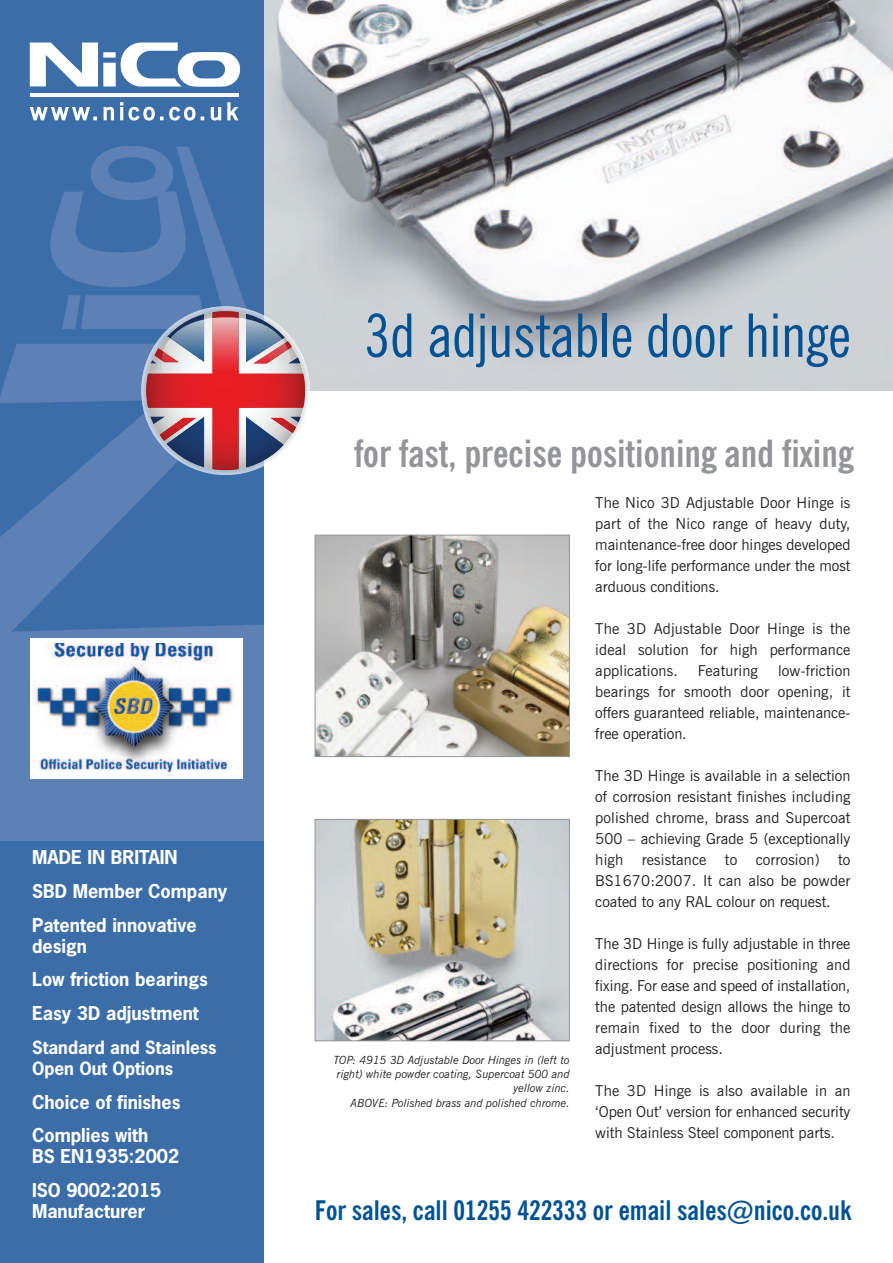
<style>
.page{position:relative;width:893px;height:1263px;background:#fff}
.page>*{position:absolute;margin:0;border:0;box-sizing:border-box;transform-origin:0 0}
.t1{font:condensed 60px "News Gothic BT";color:#005294}
.t2{font:700 condensed 37.5px "News Gothic BT";color:#939598}
.t3{font:700 condensed 27px "News Gothic BT";color:#005294}
.t4{font:700 18px/33.8px "News Gothic";color:#fff}
.t5{font:700 17.25px/21px "News Gothic";color:#fff}
.t6{font:15px/21px "News Gothic BT";color:#231f20;text-align:justify}
.t7{font:italic 11.25px/14.2px "News Gothic BT";color:#231f20;text-align:right}
</style>
<div class="page">
<img style="left:317px;top:537px;width:251px;height:218px">
<div style="left:315px;top:535px;width:255px;height:222px;border:1px solid #939598"></div>
<img style="left:264px;top:0;width:629px;height:390px">
<img style="left:317px;top:821px;width:251px;height:218px">
<div style="left:315px;top:819px;width:255px;height:222px;border:1px solid #939598"></div>
<div style="left:0;top:0;width:264px;height:1263px;background:#3b6da8"></div>
<img style="left:0;top:146px;width:264px;height:694px">
<div style="left:30px;top:638px;width:212px;height:140px;background:#fff"></div>
<img style="left:34px;top:643px;width:201px;height:130px">
<svg style="left:141px;top:306px;width:169px;height:169px;background:#ab8092"></svg>
<img style="left:286px;top:318px;width:4px;height:56px">
<img style="left:162px;top:318px;width:3px;height:56px">
<img style="left:165px;top:317px;width:121px;height:71px">
<img style="left:253px;top:343px;width:35px;height:20px">
<img style="left:162px;top:352px;width:17px;height:10px">
<svg style="left:30px;top:43px;width:211px;height:44px"></svg>
<hr style="left:30px;top:93px;width:209px;height:3px;background:#fff">
<svg style="left:30px;top:102px;width:209px;height:19px"></svg>
<p class="t4" style="left:32px;top:841px;width:197px">MADE IN BRITAIN<br>SBD Member Company<br>Patented innovative</p>
<p class="t4" style="left:32px;top:929px;width:177px">design<br>Low friction bearings<br>Easy 3D adjustment</p>
<p class="t5" style="left:32px;top:1037px;width:186px">Standard and Stainless<br>Open Out Options</p>
<p class="t4" style="left:32px;top:1085px;width:150px">Choice of finishes<br>Complies with</p>
<p class="t4" style="left:32px;top:1140px;width:149px">BS EN1935:2002<br>ISO 9002:2015</p>
<p class="t4" style="left:32px;top:1195px;width:115px">Manufacturer</p>
<h1 class="t1" style="left:365px;top:313px;width:488px">3d adjustable door hinge</h1>
<h2 class="t2" style="left:354px;top:440px;width:501px">for fast, precise positioning and fixing</h2>
<p class="t7" style="left:334px;top:1054px;width:238px">TOP: 4915 3D Adjustable Door Hinges in (left to right) white powder coating, Supercoat 500 and yellow zinc.<br>ABOVE: Polished brass and polished chrome.</p>
<p class="t6" style="left:595px;top:493px;width:257px">The Nico 3D Adjustable Door Hinge is part of the Nico range of heavy duty, maintenance-free door hinges developed for long-life performance under the most arduous conditions.</p>
<p class="t6" style="left:595px;top:619px;width:257px">The 3D Adjustable Door Hinge is the ideal solution for high performance applications.</p>
<p class="t6" style="left:595px;top:661px;width:257px;text-indent:183px">low-friction bearings for smooth door opening, it offers guaranteed reliable, maintenance&shy;free operation.</p>
<p class="t6" style="left:595px;top:766px;width:257px">The 3D Hinge is available in a selection of corrosion resistant finishes including polished chrome, brass and Supercoat 500 – achieving Grade 5 (exceptionally high resistance to corrosion) to BS1670:2007. It can also be powder coated to any RAL colour on request.</p>
<p class="t6" style="left:595px;top:934px;width:257px">The 3D Hinge is fully adjustable in three directions for precise positioning and fixing. For ease and speed of installation, the patented design allows the hinge to remain fixed to the door during the adjustment process.</p>
<p class="t6" style="left:595px;top:1081px;width:257px">The 3D Hinge is also available in an ‘Open Out’ version for enhanced security with Stainless Steel component parts.</p>
<p class="t6" style="left:698px;top:661px;width:61px">Featuring</p>
<h3 class="t3" style="left:315px;top:1200px;width:538px">For sales, call 01255 422333 or email sales@nico.co.uk</h3>
</div>
